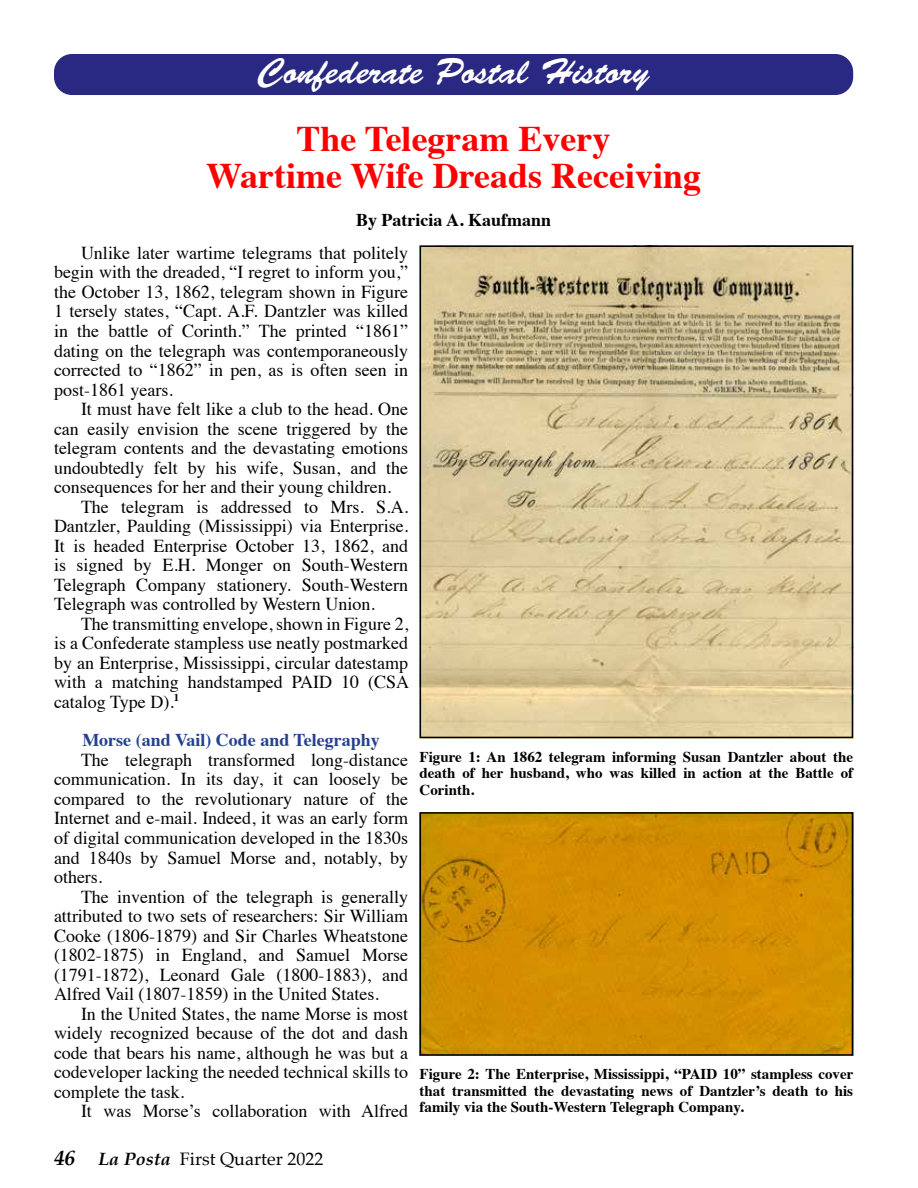
<style>
.page{position:relative;width:918px;height:1188px;background:#fff}
.page>*{position:absolute;margin:0;border:0;box-sizing:border-box;transform-origin:0 0}
.t1{font:700 36px/37.5px "Times";color:#f00;text-align:center}
.t2{font:36px "Brush Script Std";color:#fff}
.t3{font:18.15px/19.5px "Times";color:#000;text-align:justify}
.t4{font:700 18px "Times";color:#25408f}
.t5{font:18px "Palatino";color:#000}
.t6{font:700 18px "Times";color:#000}
.t7{font:700 15px/16.5px "Times";color:#000;text-align:justify}
.s1{font-weight:700;font-style:italic;font-size:21px}
.s2{font-weight:700;font-style:italic}
</style>
<div class="page">
<div style="left:54px;top:54px;width:799px;height:41px;background:#292983;border-radius:18px"></div>
<img style="left:423px;top:248px;width:427px;height:487px">
<div style="left:420px;top:245px;width:433px;height:493px;border:2px solid #000"></div>
<img style="left:423px;top:815px;width:427px;height:238px">
<div style="left:420px;top:812px;width:433px;height:244px;border:2px solid #000"></div>
<h1 class="t2" style="left:258px;top:52px;width:392px">Confederate Postal History</h1>
<h1 class="t1" style="left:206px;top:116px;width:496px">The Telegram Every<br>Wartime Wife Dreads Receiving</h1>
<p class="t6" style="left:356px;top:203px;width:197px">By Patricia A. Kaufmann</p>
<p class="t3" style="left:54px;top:242px;width:356px;text-indent:27px">Unlike later wartime telegrams that politely begin with the dreaded, “I regret to inform you,” the October 13, 1862, telegram shown in Figure 1 tersely states, “Capt. A.F. Dantzler was killed in the battle of Corinth.” The printed “1861” dating on the telegraph was contemporaneously corrected to “1862” in pen, as is often seen in post-1861 years.</p>
<p class="t3" style="left:81px;top:398px;width:329px">It must have felt like a club to the head. One</p>
<p class="t3" style="left:54px;top:417px;width:356px">can easily envision the scene triggered by the</p>
<p class="t3" style="left:54px;top:437px;width:356px">telegram contents and the devastating emotions</p>
<p class="t3" style="left:54px;top:456px;width:356px">undoubtedly felt by his wife, Susan, and the</p>
<p class="t3" style="left:54px;top:476px;width:339px">consequences for her and their young children.</p>
<p class="t3" style="left:81px;top:495px;width:329px">The telegram is addressed to Mrs. S.A.</p>
<p class="t3" style="left:54px;top:515px;width:356px">Dantzler, Paulding (Mississippi) via Enterprise.</p>
<p class="t3" style="left:54px;top:534px;width:356px">It is headed Enterprise October 13, 1862, and</p>
<p class="t3" style="left:54px;top:554px;width:356px">is signed by E.H. Monger on South-Western</p>
<p class="t3" style="left:54px;top:573px;width:356px">Telegraph Company stationery. South-Western</p>
<p class="t3" style="left:54px;top:593px;width:322px">Telegraph was controlled by Western Union.</p>
<p class="t3" style="left:81px;top:612px;width:329px">The transmitting envelope, shown in Figure 2,</p>
<p class="t3" style="left:54px;top:632px;width:356px">is a Confederate stampless use neatly postmarked</p>
<p class="t3" style="left:54px;top:651px;width:356px">by an Enterprise, Mississippi, circular datestamp</p>
<p class="t3" style="left:54px;top:671px;width:357px">with a matching handstamped PAID 10 (CSA</p>
<p class="t3" style="left:54px;top:690px;width:127px">catalog Type D).<sup>1</sup></p>
<p class="t4" style="left:82px;top:723px;width:299px">Morse (and Vail) Code and Telegraphy</p>
<p class="t3" style="left:54px;top:749px;width:356px;text-indent:27px">The telegraph transformed long-distance communication. In its day, it can loosely be compared to the revolutionary nature of the Internet and e-mail. Indeed, it was an early form of digital communication developed in the 1830s and 1840s by Samuel Morse and, notably, by others.</p>
<p class="t3" style="left:54px;top:885px;width:356px;text-indent:27px">The invention of the telegraph is generally attributed to two sets of researchers: Sir William Cooke (1806-1879) and Sir Charles Wheatstone (1802-1875) in England, and Samuel Morse (1791-1872), Leonard Gale (1800-1883), and Alfred Vail (1807-1859) in the United States.</p>
<p class="t3" style="left:54px;top:1002px;width:356px;text-indent:27px">In the United States, the name Morse is most widely recognized because of the dot and dash code that bears his name, although he was but a codeveloper lacking the needed technical skills to complete the task.</p>
<p class="t3" style="left:81px;top:1100px;width:329px">It was Morse’s collaboration with Alfred</p>
<p class="t7" style="left:420px;top:747px;width:435px">Figure 1: An 1862 telegram informing Susan Dantzler about the death of her husband, who was killed in action at the Battle of Corinth.</p>
<p class="t7" style="left:420px;top:1064px;width:435px">Figure 2: The Enterprise, Mississippi, “PAID 10” stampless cover that transmitted the devastating news of Dantzler’s death to his family via the South-Western Telegraph Company.</p>
<p class="t5" style="left:54px;top:1144px;width:271px"><span class="s1">46</span> <span class="s2">La Posta</span> First Quarter 2022</p>
</div>
